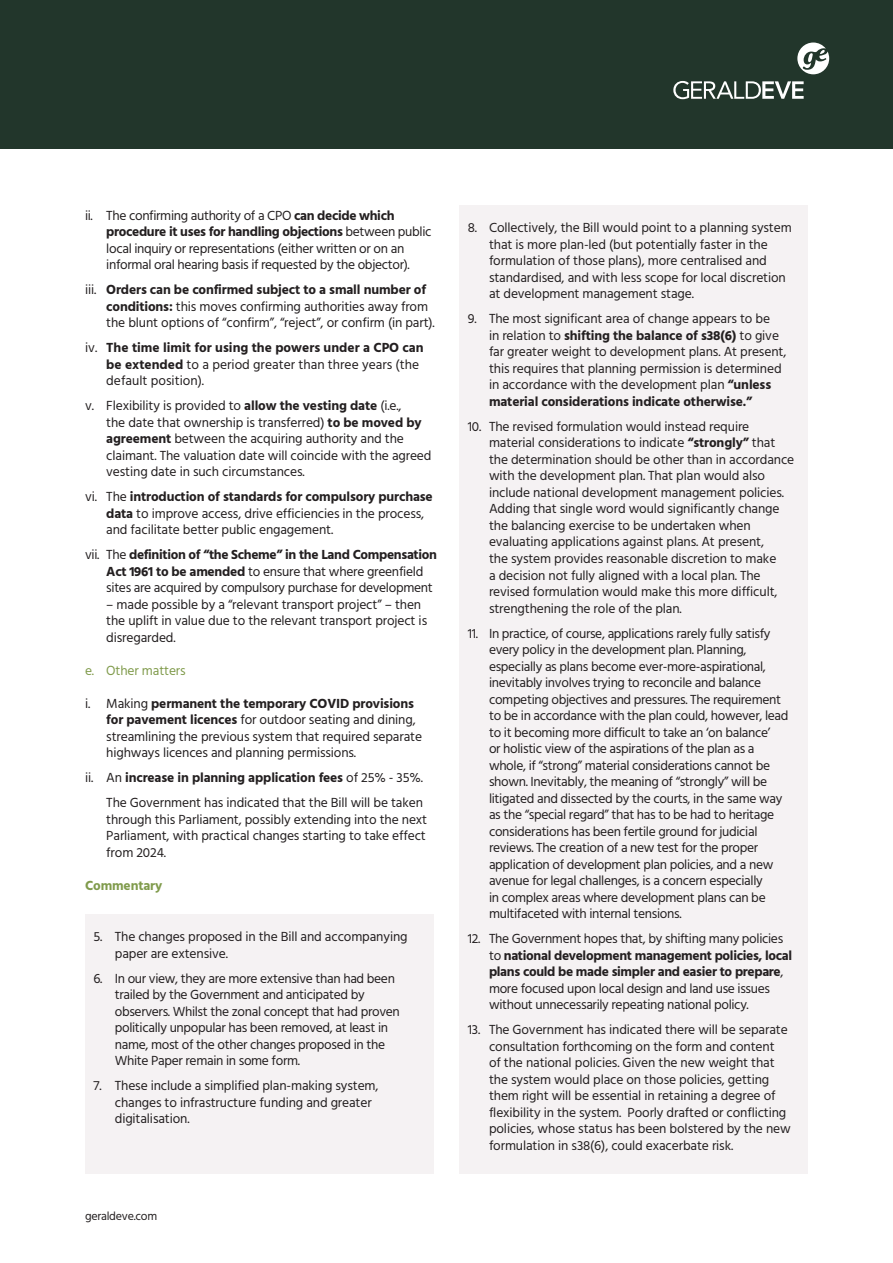
<style>
.page{position:relative;width:893px;height:1263px;background:#fff}
.page>*{position:absolute;margin:0;border:0;box-sizing:border-box;transform-origin:0 0}
.t1{font:13.5px/16.5px "Hind";letter-spacing:-.01em;color:#231f20}
.t2{font:700 13.5px "Hind";letter-spacing:-.01em;color:#231f20}
.t3{font:13.5px "Hind";letter-spacing:-.01em;color:#809b4c}
.t4{font:700 13.5px "Hind";letter-spacing:-.01em;color:#809b4c}
.t5{font:12px "Hind";letter-spacing:-.02em;color:#231f20}
.s1{font-weight:700}
.s2{font-weight:400}
</style>
<div class="page">
<div style="left:0;top:0;width:893px;height:149px;background:#22362b"></div>
<svg style="left:797px;top:43px;width:32px;height:31px"></svg>
<svg style="left:673px;top:81px;width:131px;height:18px"></svg>
<div style="left:459px;top:205px;width:349px;height:969px;background:#f5f2f3"></div>
<div style="left:85px;top:914px;width:349px;height:260px;background:#f5f2f3"></div>
<p class="t1" style="left:106px;top:208px;width:327px;text-indent:-21px">ii. The confirming authority of a CPO <span class="s1">can decide which procedure it uses for handling objections</span> between public local inquiry or representations (either written or on an informal oral hearing basis if requested by the objector).</p>
<p class="t1" style="left:106px;top:282px;width:330px;text-indent:-21px">iii. <span class="s1">Orders can be confirmed subject to a small number of conditions:</span> this moves confirming authorities away from the blunt options of “confirm”, “reject”, or confirm (in part).</p>
<p class="t1" style="left:106px;top:340px;width:319px;text-indent:-21px">iv. <span class="s1">The time limit for using the powers under a CPO can be extended</span> to a period greater than three years (the default position).</p>
<p class="t1" style="left:106px;top:398px;width:327px;text-indent:-21px">v. Flexibility is provided to <span class="s1">allow the vesting date</span> (i.e.,<br>the date that ownership is transferred) <span class="s1">to be moved by agreement</span> between the acquiring authority and the claimant. The valuation date will coincide with the agreed vesting date in such circumstances.</p>
<p class="t1" style="left:106px;top:489px;width:328px;text-indent:-21px">vi. The <span class="s1">introduction of standards for compulsory purchase data</span> to improve access, drive efficiencies in the process, and facilitate better public engagement.</p>
<p class="t1" style="left:106px;top:547px;width:332px;text-indent:-21px">vii. The <span class="s1">definition of “the Scheme” in the Land Compensation<br>Act 1961 to be amended</span> to ensure that where greenfield sites are acquired by compulsory purchase for development</p>
<p class="t1" style="left:106px;top:597px;width:322px">– made possible by a “relevant transport project” – then the uplift in value due to the relevant transport project is disregarded.</p>
<p class="t3" style="left:85px;top:661px;width:102px">e. Other matters</p>
<p class="t1" style="left:106px;top:696px;width:317px;text-indent:-21px">i. Making <span class="s1">permanent the temporary COVID provisions for pavement licences</span> for outdoor seating and dining, streamlining the previous system that required separate highways licences and planning permissions.</p>
<p class="t2" style="left:85px;top:770px;width:339px"><span class="s2">ii. An</span> increase in planning application fees <span class="s2">of 25% - 35%.</span></p>
<p class="t1" style="left:106px;top:795px;width:322px">The Government has indicated that the Bill will be taken through this Parliament, possibly extending into the next Parliament, with practical changes starting to take effect from 2024.</p>
<p class="t4" style="left:85px;top:877px;width:79px">Commentary</p>
<p class="t1" style="left:115px;top:929px;width:294px;text-indent:-21px">5. The changes proposed in the Bill and accompanying paper are extensive.</p>
<p class="t1" style="left:115px;top:971px;width:286px;text-indent:-21px">6. In our view, they are more extensive than had been trailed by the Government and anticipated by observers. Whilst the zonal concept that had proven politically unpopular has been removed, at least in name, most of the other changes proposed in the White Paper remain in some form.</p>
<p class="t1" style="left:115px;top:1078px;width:265px;text-indent:-21px">7. These include a simplified plan-making system, changes to infrastructure funding and greater digitalisation.</p>
<p class="t5" style="left:85px;top:1208px;width:74px">geraldeve.com</p>
<p class="t1" style="left:489px;top:220px;width:304px;text-indent:-21px">8. Collectively, the Bill would point to a planning system that is more plan-led (but potentially faster in the formulation of those plans), more centralised and standardised, and with less scope for local discretion at development management stage.</p>
<p class="t1" style="left:489px;top:311px;width:299px;text-indent:-21px">9. The most significant area of change appears to be<br>in relation to <span class="s1">shifting the balance of s38(6)</span> to give far greater weight to development plans. At present, this requires that planning permission is determined in accordance with the development plan <span class="s1">“unless material considerations indicate otherwise.”</span></p>
<p class="t1" style="left:489px;top:419px;width:307px;text-indent:-21px">10. The revised formulation would instead require material considerations to indicate <span class="s1">“strongly”</span> that the determination should be other than in accordance with the development plan. That plan would also include national development management policies.<br>Adding that single word would significantly change the balancing exercise to be undertaken when evaluating applications against plans. At present,<br>the system provides reasonable discretion to make<br>a decision not fully aligned with a local plan. The revised formulation would make this more difficult, strengthening the role of the plan.</p>
<p class="t1" style="left:489px;top:625px;width:301px;text-indent:-21px">11. In practice, of course, applications rarely fully satisfy every policy in the development plan. Planning, especially as plans become ever-more-aspirational, inevitably involves trying to reconcile and balance competing objectives and pressures. The requirement to be in accordance with the plan could, however, lead to it becoming more difficult to take an ‘on balance’<br>or holistic view of the aspirations of the plan as a whole, if “strong” material considerations cannot be shown. Inevitably, the meaning of “strongly” will be litigated and dissected by the courts, in the same way as the “special regard” that has to be had to heritage considerations has been fertile ground for judicial reviews. The creation of a new test for the proper application of development plan policies, and a new avenue for legal challenges, is a concern especially<br>in complex areas where development plans can be multifaceted with internal tensions.</p>
<p class="t1" style="left:489px;top:931px;width:305px;text-indent:-21px">12. The Government hopes that, by shifting many policies to <span class="s1">national development management policies, local plans could be made simpler and easier to prepare</span>, more focused upon local design and land use issues without unnecessarily repeating national policy.</p>
<p class="t1" style="left:489px;top:1022px;width:303px;text-indent:-21px">13. The Government has indicated there will be separate consultation forthcoming on the form and content<br>of the national policies. Given the new weight that the system would place on those policies, getting them right will be essential in retaining a degree of flexibility in the system. Poorly drafted or conflicting policies, whose status has been bolstered by the new formulation in s38(6), could exacerbate risk.</p>
</div>
